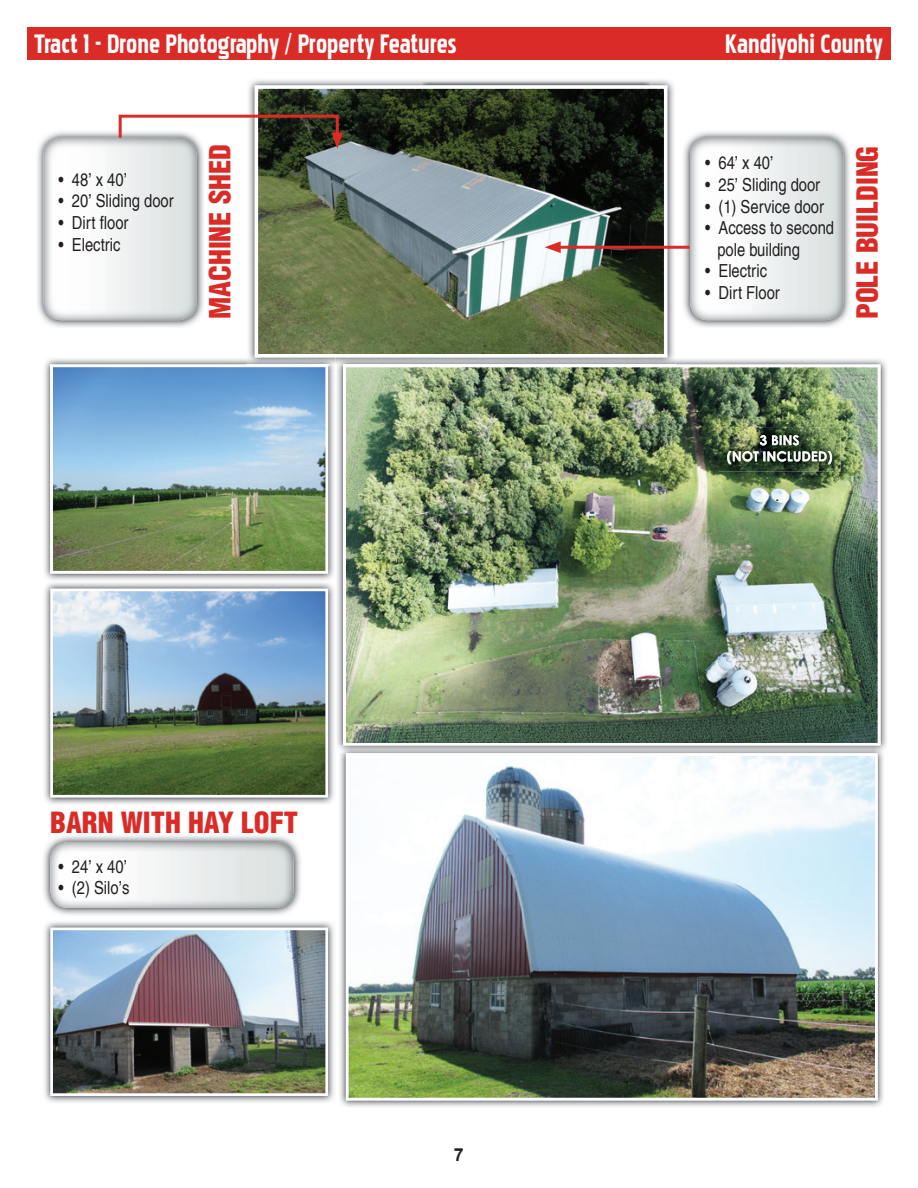
<style>
.page{position:relative;width:918px;height:1188px;background:#fff}
.page>*{position:absolute;margin:0;border:0;box-sizing:border-box;transform-origin:0 0}
.t1{font:33px "Pakenham";color:#fff}
.t2{font:900 condensed 28.5px "Helvetica LT Pro";color:#db2b26}
.t3{font:condensed 18px/21.6px "Helvetica LT Pro";color:#231f20}
.t4{font:700 18px "Arial";color:#231f20}
.t5{font:700 13.5px/16.2px "Century Gothic";color:#fff;text-align:center}
</style>
<div class="page">
<img style="left:340px;top:747px;width:544px;height:360px">
<img style="left:346px;top:753px;width:532px;height:347px">
<img style="left:44px;top:358px;width:290px;height:446px">
<img style="left:54px;top:593px;width:270px;height:201px">
<div style="left:50px;top:589px;width:278px;height:209px;border:3px solid #fff"></div>
<svg style="left:50px;top:365px;width:278px;height:209px;background:#84a6a7"></svg>
<img style="left:337px;top:365px;width:49px;height:388px">
<img style="left:675px;top:359px;width:212px;height:47px">
<img style="left:837px;top:406px;width:50px;height:347px">
<img style="left:343px;top:365px;width:538px;height:381px">
<img style="left:43px;top:836px;width:258px;height:79px">
<img style="left:50px;top:842px;width:244px;height:66px">
<img style="left:247px;top:80px;width:428px;height:277px">
<img style="left:247px;top:357px;width:428px;height:8px">
<img style="left:247px;top:364px;width:81px;height:1px">
<img style="left:343px;top:364px;width:332px;height:1px">
<img style="left:422px;top:81px;width:228px;height:4px">
<img style="left:260px;top:90px;width:403px;height:263px">
<div style="left:255px;top:85px;width:413px;height:273px;border:4px solid #fff"></div>
<img style="left:37px;top:130px;width:167px;height:197px">
<img style="left:44px;top:138px;width:153px;height:182px">
<div style="left:119px;top:115px;width:220px;height:25px;border:3px solid #db2b26"></div>
<svg style="left:331px;top:132px;width:12px;height:17px"></svg>
<div style="left:27px;top:27px;width:864px;height:32px;background:#db2b26"></div>
<img style="left:682px;top:131px;width:168px;height:196px">
<img style="left:690px;top:138px;width:153px;height:182px">
<hr style="left:555px;top:246px;width:135px;height:3px;background:#db2b26">
<svg style="left:426px;top:85px;width:229px;height:193px;background:#505c55"></svg>
<img style="left:44px;top:922px;width:290px;height:180px">
<img style="left:54px;top:932px;width:270px;height:160px">
<div style="left:50px;top:928px;width:278px;height:168px;border:3px solid #fff"></div>
<img style="left:719px;top:427px;width:121px;height:45px">
<img style="left:760px;top:435px;width:39px;height:11px">
<img style="left:727px;top:451px;width:105px;height:13px">
<h1 class="t1" style="left:34px;top:29px;width:425px">Tract 1 - Drone Photography / Property Features</h1>
<h1 class="t1" style="left:725px;top:29px;width:159px">Kandiyohi County</h1>
<p class="t3" style="left:59px;top:169px;width:70px">• 48’ x 40’</p>
<p class="t3" style="left:59px;top:190px;width:117px">• 20’ Sliding door</p>
<p class="t3" style="left:59px;top:212px;width:71px">• Dirt floor</p>
<p class="t3" style="left:59px;top:233px;width:64px">• Electric</p>
<h2 class="t2" style="left:202px;top:319px;width:177px;rotate:-90deg">MACHINE SHED</h2>
<h2 class="t2" style="left:50px;top:805px;width:249px">BARN WITH HAY LOFT</h2>
<p class="t3" style="left:59px;top:856px;width:70px">• 24’ x 40’</p>
<p class="t3" style="left:59px;top:877px;width:72px">• (2) Silo’s</p>
<p class="t4" style="left:454px;top:1143px;width:12px">7</p>
<p class="t3" style="left:705px;top:152px;width:70px">• 64’ x 40’</p>
<p class="t3" style="left:705px;top:174px;width:117px">• 25’ Sliding door</p>
<p class="t3" style="left:705px;top:195px;width:120px">• (1) Service door</p>
<p class="t3" style="left:717px;top:217px;width:118px;text-indent:-12px">• Access to second pole building</p>
<p class="t3" style="left:705px;top:260px;width:64px">• Electric</p>
<p class="t3" style="left:705px;top:282px;width:76px">• Dirt Floor</p>
<h2 class="t2" style="left:849px;top:319px;width:175px;rotate:-90deg">POLE BUILDING</h2>
<p class="t5" style="left:727px;top:432px;width:107px">3 BINS<br>(NOT INCLUDED)</p>
</div>
